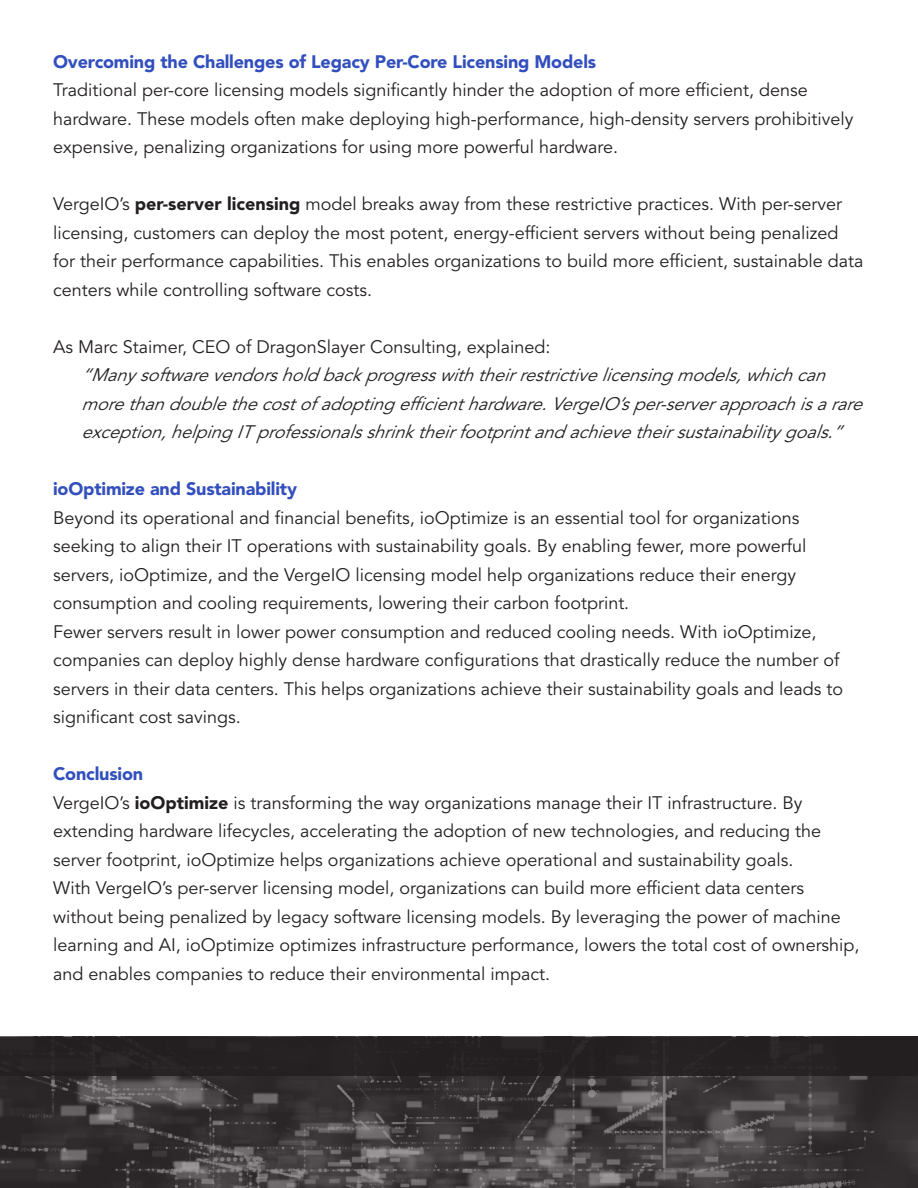
<style>
.page{position:relative;width:918px;height:1188px;background:#fff}
.page>*{position:absolute;margin:0;border:0;box-sizing:border-box;transform-origin:0 0}
.t1{font:18px/28.5px "Avenir LT Std";color:#231f20}
.t2{font:italic 18px/28.5px "Avenir LT Std";color:#231f20}
.t3{font:900 18px "Avenir LT Std";letter-spacing:-.01em;color:#324fbe}
.s1{font-weight:900}
</style>
<div class="page">
<img style="left:0;top:1037px;width:918px;height:151px">
<div style="left:1px;top:1037px;width:916px;height:38px;background:#231f20"></div>
<p class="t3" style="left:53px;top:50px;width:545px">Overcoming the Challenges of Legacy Per-Core Licensing Models</p>
<p class="t1" style="left:53px;top:76px;width:802px">Traditional per-core licensing models significantly hinder the adoption of more efficient, dense hardware. These models often make deploying high-performance, high-density servers prohibitively expensive, penalizing organizations for using more powerful hardware.</p>
<p class="t1" style="left:53px;top:190px;width:812px">VergeIO’s <span class="s1">per-server licensing</span> model breaks away from these restrictive practices. With per-server licensing, customers can deploy the most potent, energy-efficient servers without being penalized for their performance capabilities. This enables organizations to build more efficient, sustainable data centers while controlling software costs.</p>
<p class="t1" style="left:53px;top:333px;width:499px">As Marc Staimer, CEO of DragonSlayer Consulting, explained:</p>
<p class="t2" style="left:82px;top:361px;width:790px">“Manysoftwarevendorsholdbackprogresswiththeirrestrictivelicensingmodels,whichcan morethandoublethecostofadoptingefficienthardware.VergeIO’sper-serverapproachisarare exception,helpingITprofessionalsshrinktheirfootprintandachievetheirsustainabilitygoals.”</p>
<p class="t3" style="left:53px;top:478px;width:245px">ioOptimize and Sustainability</p>
<p class="t1" style="left:53px;top:504px;width:755px">Beyond its operational and financial benefits, ioOptimize is an essential tool for organizations seeking to align their IT operations with sustainability goals. By enabling fewer, more powerful servers, ioOptimize, and the VergeIO licensing model help organizations reduce their energy consumption and cooling requirements, lowering their carbon footprint.</p>
<p class="t1" style="left:53px;top:618px;width:792px">Fewer servers result in lower power consumption and reduced cooling needs. With ioOptimize, companies can deploy highly dense hardware configurations that drastically reduce the number of servers in their data centers. This helps organizations achieve their sustainability goals and leads to significant cost savings.</p>
<p class="t3" style="left:53px;top:763px;width:92px">Conclusion</p>
<p class="t1" style="left:53px;top:789px;width:770px">VergeIO’s <span class="s1">ioOptimize</span> is transforming the way organizations manage their IT infrastructure. By extending hardware lifecycles, accelerating the adoption of new technologies, and reducing the server footprint, ioOptimize helps organizations achieve operational and sustainability goals.</p>
<p class="t1" style="left:53px;top:874px;width:808px">With VergeIO’s per-server licensing model, organizations can build more efficient data centers without being penalized by legacy software licensing models. By leveraging the power of machine learning and AI, ioOptimize optimizes infrastructure performance, lowers the total cost of ownership, and enables companies to reduce their environmental impact.</p>
</div>
